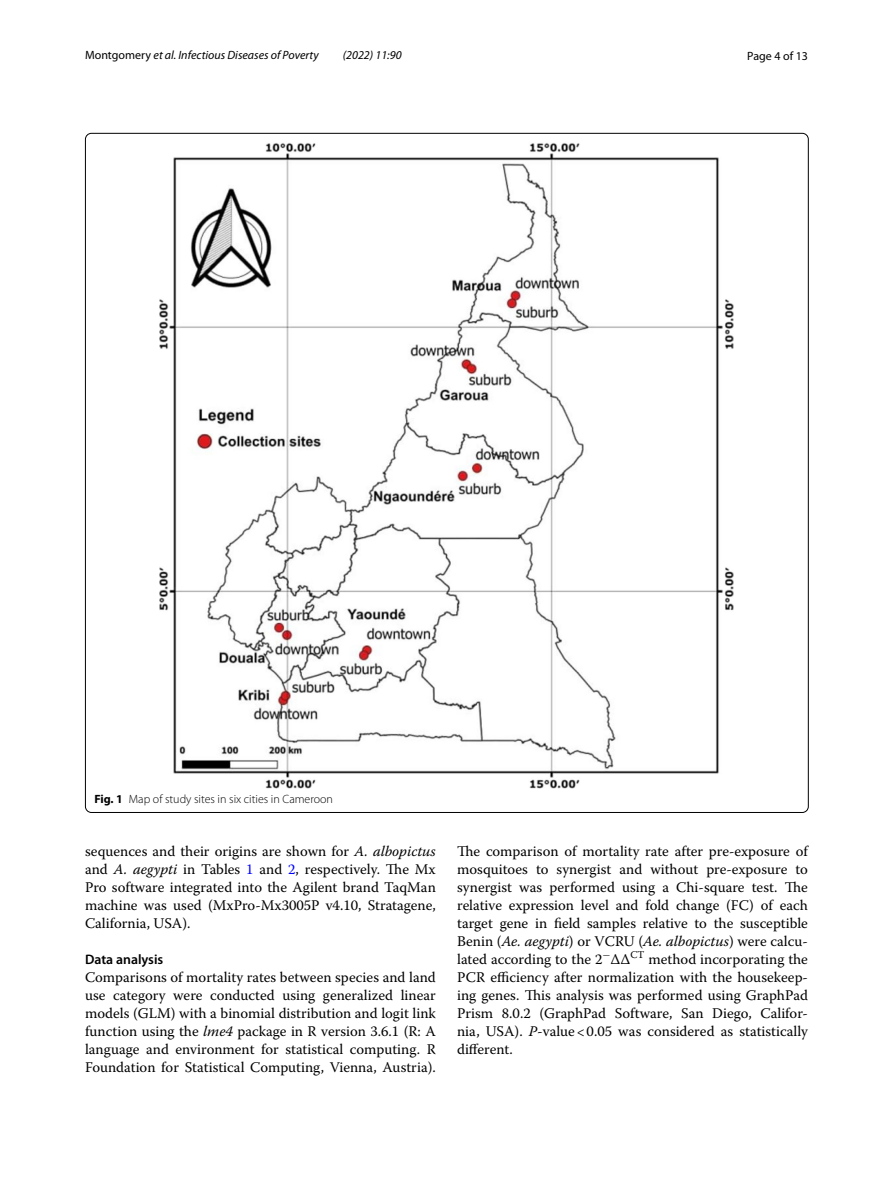
<style>
.page{position:relative;width:893px;height:1187px;background:#fff}
.page>*{position:absolute;margin:0;border:0;box-sizing:border-box;transform-origin:0 0}
.t1{font:14.7px/18px "Warnock Pro";color:#000;text-align:justify}
.t2{font:600 13.8px "Myriad Pro";color:#000}
.t3{font:italic 12px "Myriad Pro";color:#000}
.t4{font:300 12px "Myriad Pro";color:#000}
.t5{font:12px "Myriad Pro";color:#000}
.s1{font-style:normal}
.s2{font-weight:700}
.s3{font-style:italic}
.s4{color:#00f}
</style>
<div class="page">
<img style="left:160px;top:143px;width:574px;height:645px">
<p class="t3" style="left:85px;top:48px;width:235px"><span class="s1">Montgomery</span> et al. Infectious Diseases of Poverty</p>
<p class="t3" style="left:343px;top:48px;width:60px">(2022) 11:90</p>
<p class="t5" style="left:747px;top:48px;width:62px">Page 4 of 13</p>
<p class="t4" style="left:94px;top:792px;width:240px"><span class="s2">Fig. 1</span> Map of study sites in six cities in Cameroon</p>
<p class="t1" style="left:85px;top:841px;width:352px">sequences and their origins are shown for <span class="s3">A. albopictus </span>and <span class="s3">A. aegypti</span> in Tables <span class="s4">1</span> and <span class="s4">2</span>, respectively. The Mx Pro software integrated into the Agilent brand TaqMan machine was used (MxPro-Mx3005P v4.10, Stratagene, California, USA).</p>
<p class="t2" style="left:85px;top:950px;width:80px">Data analysis</p>
<p class="t1" style="left:85px;top:967px;width:352px">Comparisons of mortality rates between species and land use category were conducted using generalized linear models (GLM) with a binomial distribution and logit link function using the <span class="s3">lme4</span> package in R version 3.6.1 (R: A language and environment for statistical computing. R Foundation for Statistical Computing, Vienna, Austria).</p>
<p class="t1" style="left:457px;top:841px;width:352px">The comparison of mortality rate after pre-exposure of mosquitoes to synergist and without pre-exposure to synergist was performed using a Chi-square test. The relative expression level and fold change (FC) of each target gene in field samples relative to the susceptible Benin (<span class="s3">Ae. aegypti</span>) or VCRU (<span class="s3">Ae. albopictus</span>) were calcu&shy;lated according to the 2<sup>−</sup>ΔΔ<sup>CT</sup> method incorporating the PCR efficiency after normalization with the housekeep&shy;ing genes. This analysis was performed using GraphPad Prism 8.0.2 (GraphPad Software, San Diego, Califor&shy;nia, USA). <span class="s3">P-</span>value&lt;0.05 was considered as statistically different.</p>
</div>
